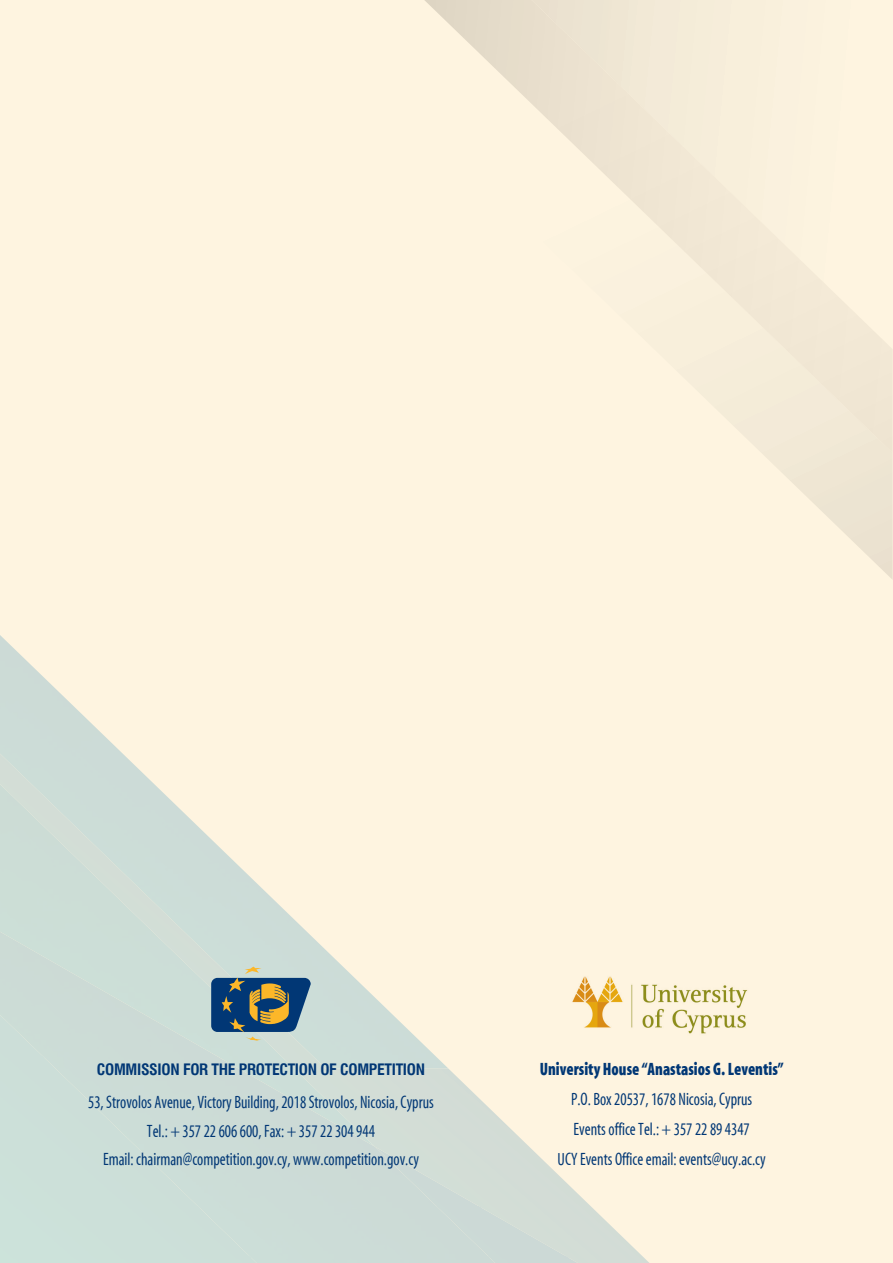
<style>
.page{position:relative;width:893px;height:1263px;background:#fef4e0}
.page>*{position:absolute;margin:0;border:0;box-sizing:border-box;transform-origin:0 0}
.t1{font:18px "Myriad Condensed Greek";color:#013775;scale:.9 1}
.t2{font:700 18px "Myriad Condensed Greek";color:#013775;scale:.9 1}
.t3{font:700 15.9px "Mg Helvetica Cond";letter-spacing:-.02em;color:#013775}
</style>
<div class="page">
<svg style="left:497px;top:1116px;width:152px;height:147px"></svg>
<img style="left:497px;top:1256px;width:83px;height:7px">
<div style="left:497px;top:1206px;width:72px;height:52px;background:#d2dcd6"></div>
<img style="left:0;top:635px;width:152px;height:147px">
<img style="left:0;top:782px;width:306px;height:149px">
<img style="left:0;top:931px;width:497px;height:332px">
<svg style="left:762px;top:453px;width:131px;height:126px"></svg>
<svg style="left:211px;top:967px;width:100px;height:74px;background:#6a8088"></svg>
<img style="left:572px;top:976px;width:176px;height:58px">
<p class="t3" style="left:97px;top:1060px;width:330px">COMMISSION FOR THE PROTECTION OF COMPETITION</p>
<p class="t1" style="left:88px;top:1093px;width:385px">53, Strovolos Avenue, Victory Building, 2018 Strovolos, Nicosia, Cyprus</p>
<p class="t1" style="left:147px;top:1122px;width:255px">Tel.: + 357 22 606 600, Fax: + 357 22 304 944</p>
<p class="t1" style="left:103px;top:1150px;width:352px">Email: chairman@competition.gov.cy, www.competition.gov.cy</p>
<p class="t2" style="left:540px;top:1060px;width:272px">University House “Anastasios G. Leventis”</p>
<p class="t1" style="left:571px;top:1090px;width:203px">P.O. Box 20537, 1678 Nicosia, Cyprus</p>
<p class="t1" style="left:573px;top:1120px;width:197px">Events office Tel.: + 357 22 89 4347</p>
<p class="t1" style="left:558px;top:1150px;width:233px">UCY Events Office email: events@ucy.ac.cy</p>
</div>
